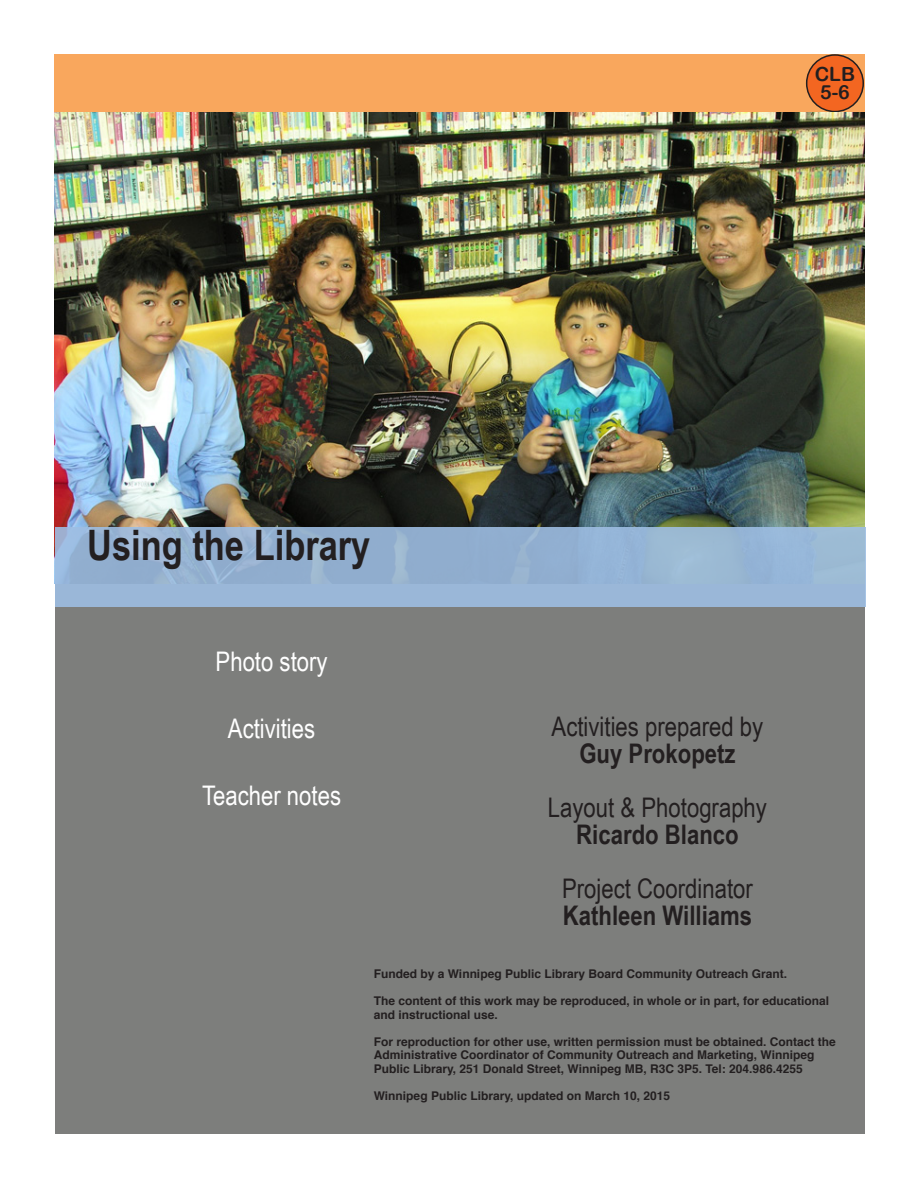
<style>
.page{position:relative;width:918px;height:1188px;background:#fff}
.page>*{position:absolute;margin:0;border:0;box-sizing:border-box;transform-origin:0 0}
.t1{font:700 42px "Arial Narrow";color:#231f20}
.t2{font:27px "Arial Narrow";color:#231f20}
.t3{font:700 27px "Arial Narrow";color:#231f20}
.t4{font:27px "Arial Narrow";color:#fff}
.t5{font:19.5px "Arial Rounded MT Bold";color:#231f20}
.t6{font:700 13.5px "Arial";color:#231f20}
.t7{font:700 12px/13.5px "Helvetica";color:#231f20}
</style>
<div class="page">
<div style="left:55px;top:544px;width:810px;height:590px;background:#7d7e7c"></div>
<div style="left:54px;top:54px;width:810px;height:59px;background:#f9a75d"></div>
<div style="left:807px;top:55px;width:56px;height:57px;background:#f36621;border-radius:50%"></div>
<div style="left:806px;top:54px;width:58px;height:58px;border:2px solid #231f20;border-radius:50%"></div>
<img style="left:54px;top:113px;width:810px;height:471px">
<div style="left:55px;top:528px;width:811px;height:79px;background:#98b7d4"></div>
<p class="t1" style="left:87px;top:513px;width:285px">Using the Library</p>
<p class="t4" style="left:216px;top:641px;width:113px">Photo story</p>
<p class="t4" style="left:228px;top:708px;width:89px">Activities</p>
<p class="t4" style="left:202px;top:775px;width:141px">Teacher notes</p>
<p class="t6" style="left:829px;top:58px;width:29px">CLB</p>
<p class="t5" style="left:815px;top:63px;width:42px">CLB</p>
<p class="t6" style="left:834px;top:74px;width:21px">5-6</p>
<p class="t5" style="left:820px;top:81px;width:31px">5-6</p>
<p class="t2" style="left:552px;top:707px;width:213px">Activities prepared by</p>
<p class="t3" style="left:579px;top:733px;width:158px">Guy Prokopetz</p>
<p class="t2" style="left:548px;top:788px;width:221px">Layout &amp; Photography</p>
<p class="t3" style="left:576px;top:814px;width:164px">Ricardo Blanco</p>
<p class="t2" style="left:562px;top:869px;width:192px">Project Coordinator</p>
<p class="t3" style="left:563px;top:895px;width:191px">Kathleen Williams</p>
<p class="t7" style="left:374px;top:967px;width:415px">Funded by a Winnipeg Public Library Board Community Outreach Grant.</p>
<p class="t7" style="left:374px;top:994px;width:457px">The content of this work may be reproduced, in whole or in part, for educational and instructional use.</p>
<p class="t7" style="left:374px;top:1035px;width:464px">For reproduction for other use, written permission must be obtained. Contact the<br>Administrative Coordinator of Community Outreach and Marketing, Winnipeg<br>Public Library, 251 Donald Street, Winnipeg MB, R3C 3P5. Tel: 204.986.4255</p>
<p class="t7" style="left:374px;top:1089px;width:298px">Winnipeg Public Library, updated on March 10, 2015</p>
</div>
